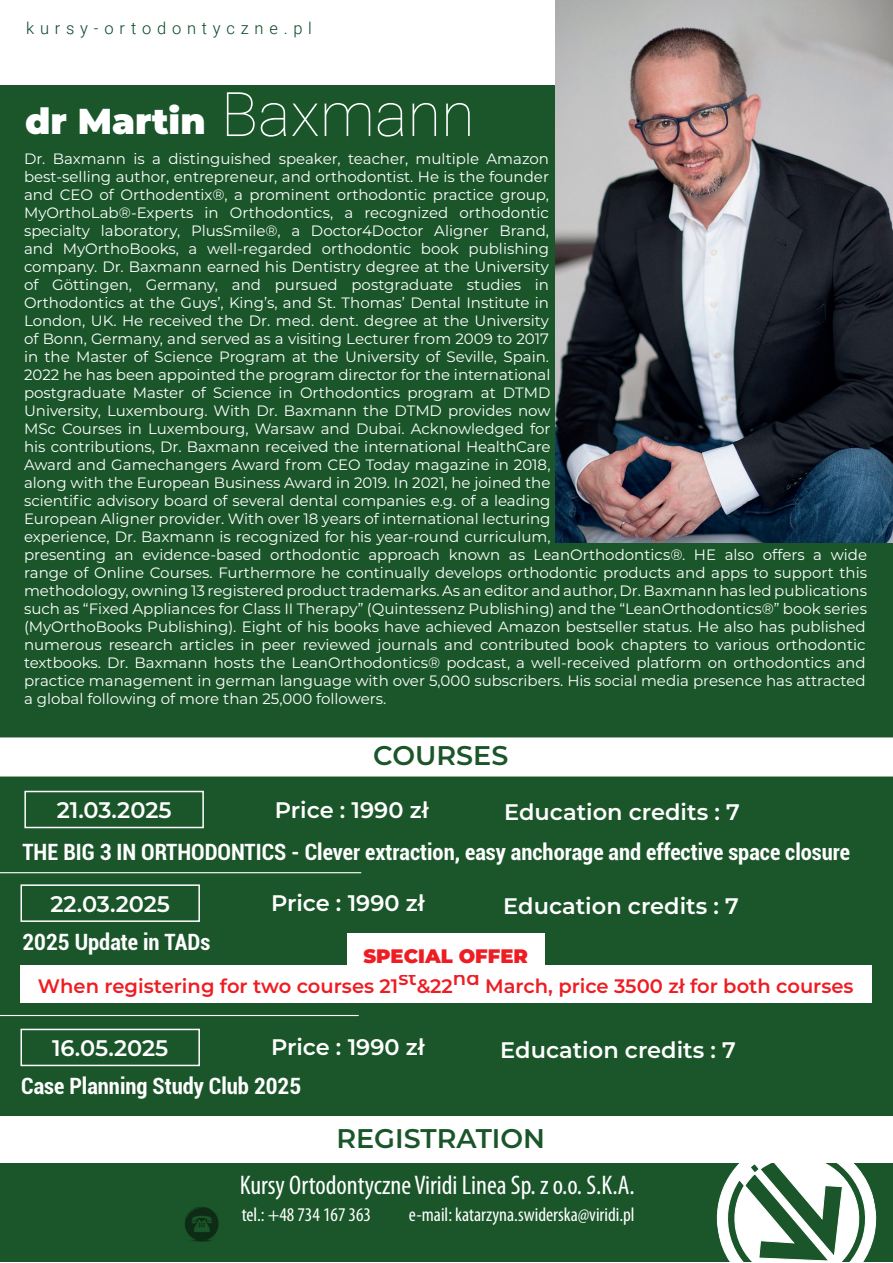
<style>
.page{position:relative;width:893px;height:1263px;background:#fff}
.page>*{position:absolute;margin:0;border:0;box-sizing:border-box;transform-origin:0 0}
.Thin_Size_50pt_Lea_6{font:100 61.5px "Roboto";color:#fff}
.Black_Size_30pt_Lea{font:900 36px "Montserrat";color:#fff}
.t1{font:condensed 27px "Myriad Pro";color:#fff}
.Black_Size_30pt_Lea-2{font:600 27px "Montserrat";color:#1a562a}
.Black_Size_30pt_Lea-3{font:600 22.5px "Montserrat";color:#fff}
.Black_Size_30pt_Lea-4{font:700 condensed 22.5px "Roboto";color:#fff}
.Black_Size_30pt_Lea-5{font:600 19.5px "Montserrat";color:#ee1d23}
.t2{font:condensed 19.5px "Myriad Pro";color:#fff}
.Black_Size_30pt_Lea-6{font:900 19.5px "Montserrat";color:#ee1d23}
.Light_Size_11pt_Lea{font:300 16.5px "Roboto";letter-spacing:.35em;color:#084724}
.Black_Size_30pt_Lea-7{font:15px/18px "Montserrat";color:#fff}
</style>
<div class="page">
<div style="left:0;top:86px;width:893px;height:1177px;background:#1a562a"></div>
<div style="left:24px;top:791px;width:180px;height:37px;border:2px solid #fff"></div>
<div style="left:21px;top:884px;width:179px;height:38px;border:2px solid #fff"></div>
<div style="left:20px;top:965px;width:852px;height:37px;background:#fff"></div>
<div style="left:21px;top:1029px;width:179px;height:37px;border:2px solid #fff"></div>
<div style="left:347px;top:933px;width:198px;height:41px;background:#fff"></div>
<hr style="left:0;top:872px;width:361px;height:1px;background:#fff">
<hr style="left:0;top:1015px;width:359px;height:1px;background:#fff">
<div style="left:0;top:1116px;width:893px;height:147px;background:#fff"></div>
<img style="left:556px;top:0;width:337px;height:542px">
<div style="left:0;top:737px;width:893px;height:39px;background:#fff"></div>
<svg style="left:0;top:1163px;width:893px;height:99px;background:#31663f"></svg>
<p class="Light_Size_11pt_Lea" style="left:26px;top:16px;width:287px">kursy-ortodontyczne.pl</p>
<p class="Black_Size_30pt_Lea" style="left:25px;top:94px;width:182px">dr Martin</p>
<p class="Thin_Size_50pt_Lea_6" style="left:221px;top:71px;width:255px">Baxmann</p>
<p class="Black_Size_30pt_Lea-7" style="left:24px;top:149px;width:845px">Dr. Baxmann is a distinguished speaker, teacher, multiple Amazon<br>best-selling author, entrepreneur, and orthodontist. He is the founder<br>and CEO of Orthodentix®, a prominent orthodontic practice group,<br>MyOrthoLab®-Experts in Orthodontics, a recognized orthodontic<br>specialty laboratory, PlusSmile®, a Doctor4Doctor Aligner Brand,<br>and MyOrthoBooks, a well-regarded orthodontic book publishing<br>company. Dr. Baxmann earned his Dentistry degree at the University<br>of Göttingen, Germany, and pursued postgraduate studies in<br>Orthodontics at the Guys’, King’s, and St. Thomas’ Dental Institute in<br>London, UK. He received the Dr. med. dent. degree at the University<br>of Bonn, Germany, and served as a visiting Lecturer from 2009 to 2017<br>in the Master of Science Program at the University of Seville, Spain.<br>2022 he has been appointed the program director for the international<br>postgraduate Master of Science in Orthodontics program at DTMD<br>University, Luxembourg. With Dr. Baxmann the DTMD provides now<br>MSc Courses in Luxembourg, Warsaw and Dubai. Acknowledged for<br>his contributions, Dr. Baxmann received the international HealthCare<br>Award and Gamechangers Award from CEO Today magazine in 2018,<br>along with the European Business Award in 2019. In 2021, he joined the<br>scientific advisory board of several dental companies e.g. of a leading<br>European Aligner provider. With over 18 years of international lecturing<br>experience, Dr. Baxmann is recognized for his year-round curriculum,<br>presenting an evidence-based orthodontic approach known as LeanOrthodontics®. HE also offers a wide range of Online Courses. Furthermore he continually develops orthodontic products and apps to support this methodology, owning 13 registered product trademarks. As an editor and author, Dr. Baxmann has led publications such as “Fixed Appliances for Class II Therapy” (Quintessenz Publishing) and the “LeanOrthodontics®” book series (MyOrthoBooks Publishing). Eight of his books have achieved Amazon bestseller status. He also has published numerous research articles in peer reviewed journals and contributed book chapters to various orthodontic textbooks. Dr. Baxmann hosts the LeanOrthodontics® podcast, a well-received platform on orthodontics and practice management in german language with over 5,000 subscribers. His social media presence has attracted a global following of more than 25,000 followers.</p>
<p class="Black_Size_30pt_Lea-2" style="left:373px;top:736px;width:137px">COURSES</p>
<p class="Black_Size_30pt_Lea-3" style="left:57px;top:794px;width:116px">21.03.2025</p>
<p class="Black_Size_30pt_Lea-3" style="left:275px;top:794px;width:155px">Price : 1990 zł</p>
<p class="Black_Size_30pt_Lea-3" style="left:504px;top:796px;width:237px">Education credits : 7</p>
<p class="Black_Size_30pt_Lea-4" style="left:23px;top:836px;width:829px">THE BIG 3 IN ORTHODONTICS - Clever extraction, easy anchorage and effective space closure</p>
<p class="Black_Size_30pt_Lea-3" style="left:50px;top:888px;width:121px">22.03.2025</p>
<p class="Black_Size_30pt_Lea-3" style="left:271px;top:887px;width:155px">Price : 1990 zł</p>
<p class="Black_Size_30pt_Lea-3" style="left:503px;top:890px;width:237px">Education credits : 7</p>
<p class="Black_Size_30pt_Lea-4" style="left:23px;top:926px;width:189px">2025 Update in TADs</p>
<p class="Black_Size_30pt_Lea-6" style="left:363px;top:942px;width:166px">SPECIAL OFFER</p>
<p class="Black_Size_30pt_Lea-5" style="left:38px;top:972px;width:817px">When registering for two courses 21st&amp;22nd March, price 3500 zł for both courses</p>
<p class="Black_Size_30pt_Lea-3" style="left:52px;top:1032px;width:118px">16.05.2025</p>
<p class="Black_Size_30pt_Lea-3" style="left:271px;top:1031px;width:155px">Price : 1990 zł</p>
<p class="Black_Size_30pt_Lea-3" style="left:500px;top:1034px;width:237px">Education credits : 7</p>
<p class="Black_Size_30pt_Lea-4" style="left:21px;top:1071px;width:281px">Case Planning Study Club 2025</p>
<p class="Black_Size_30pt_Lea-2" style="left:336px;top:1120px;width:210px">REGISTRATION</p>
<p class="t1" style="left:240px;top:1169px;width:396px">Kursy Ortodontyczne Viridi Linea Sp. z o.o. S.K.A.</p>
<p class="t2" style="left:242px;top:1203px;width:131px">tel.: +48 734 167 363</p>
<p class="t2" style="left:409px;top:1203px;width:227px">e-mail: katarzyna.swiderska@viridi.pl</p>
</div>
